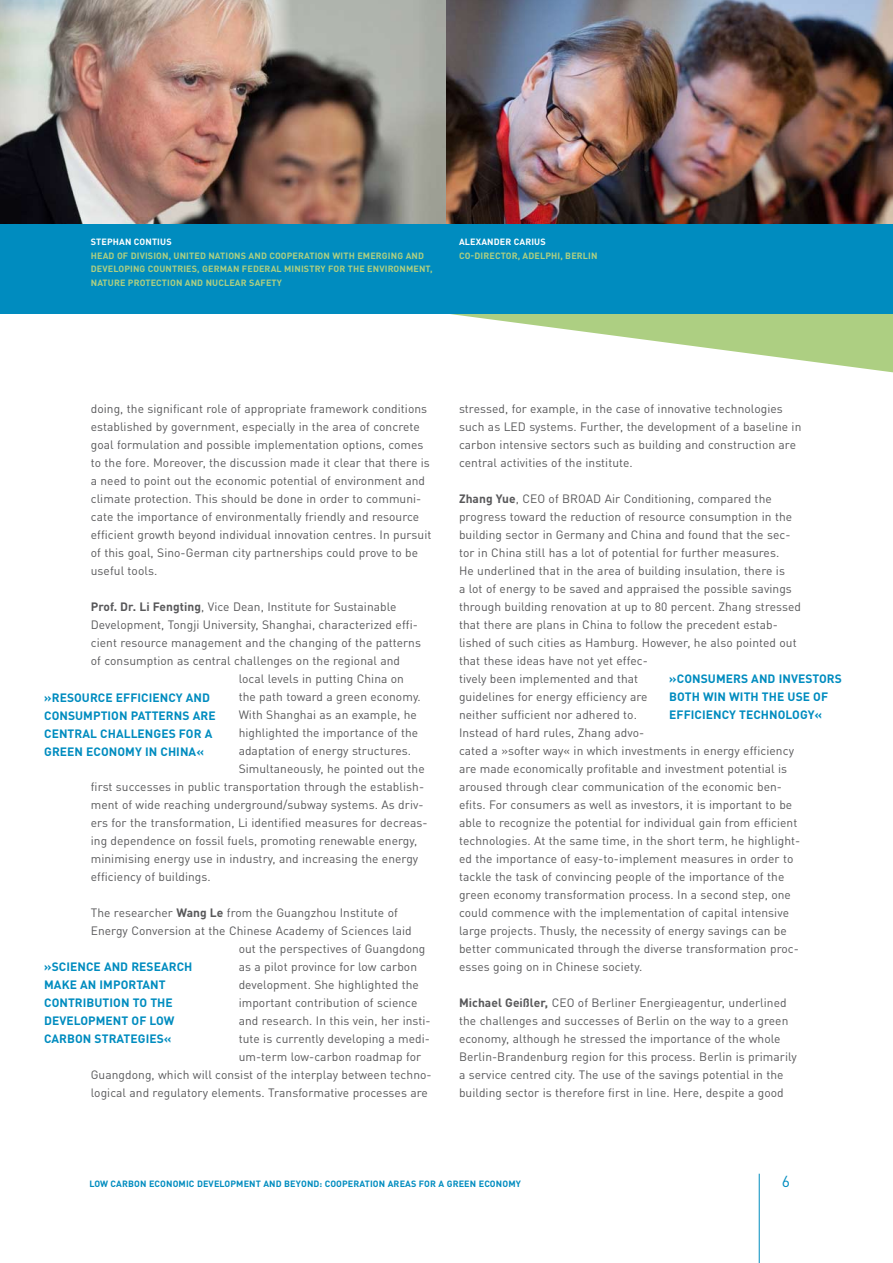
<style>
.page{position:relative;width:893px;height:1263px;background:#fff}
.page>*{position:absolute;margin:0;border:0;box-sizing:border-box;transform-origin:0 0}
.t1{font:15.75px "DIN";color:#008cbf}
.t2{font:12px/18px "DINOT";letter-spacing:.005em;color:#58585a}
.t3{font:700 12px/18px "DIN";letter-spacing:.005em;color:#008cbf}
.t4{font:700 9px/13.5px "DINOT";letter-spacing:.015em;color:#adcf82}
.t5{font:700 9px "DINOT";letter-spacing:.015em;color:#008cbf}
.t6{font:700 9px "DINOT";letter-spacing:.015em;color:#fff}
.s1{font-weight:700}
</style>
<div class="page">
<svg style="left:450px;top:314px;width:443px;height:58px"></svg>
<div style="left:0;top:0;width:893px;height:314px;background:#008cbf"></div>
<hr style="left:759px;top:1174px;width:1px;height:89px;background:#008cbf">
<img style="left:0;top:0;width:893px;height:223px">
<p class="t6" style="left:91px;top:236px;width:82px">STEPHAN CONTIUS</p>
<p class="t4" style="left:91px;top:248px;width:343px">H EAD OF DIVISION, UNITED NATIONS AND COOPERATION WITH EMERGING AND<br>DEVELOPING COUNTRIES, GERMAN FEDERAL M INISTRY FOR THE ENVIRONMENT,<br>NATURE PROTECTION AND N UCLEAR SAFETY</p>
<p class="t6" style="left:459px;top:236px;width:88px">ALEXANDER CARIUS</p>
<p class="t4" style="left:459px;top:248px;width:140px">CO-DIRECTOR, ADELPHI, BERLIN</p>
<p class="t2" style="left:91px;top:399px;width:342px">doing, the significant role of appropriate framework conditions established by government, especially in the area of concrete goal formulation and possible implementation options, comes to the fore. Moreover, the discussion made it clear that there is a need to point out the economic potential of environment and climate protection. This should be done in order to communi&shy;cate the importance of environmentally friendly and resource efficient growth beyond individual innovation centres. In pursuit of this goal, Sino-German city partnerships could prove to be useful tools.</p>
<p class="t2" style="left:91px;top:597px;width:307px"><span class="s1">PROF. DR. LI FENGTING</span>, Vice Dean, Institute for Sustainable</p>
<p class="t2" style="left:91px;top:615px;width:329px">Development, Tongji University, Shanghai, characterized effi-</p>
<p class="t2" style="left:91px;top:633px;width:332px">cient resource management and the changing of the patterns</p>
<p class="t2" style="left:91px;top:651px;width:311px">of consumption as central challenges on the regional and</p>
<p class="t2" style="left:239px;top:669px;width:167px">local levels in putting China on</p>
<p class="t2" style="left:239px;top:687px;width:184px">the path toward a green economy.</p>
<p class="t2" style="left:239px;top:705px;width:180px">With Shanghai as an example, he</p>
<p class="t2" style="left:239px;top:723px;width:181px">highlighted the importance of the</p>
<p class="t2" style="left:239px;top:741px;width:174px">adaptation of energy structures.</p>
<p class="t2" style="left:239px;top:759px;width:188px">Simultaneously, he pointed out the</p>
<p class="t2" style="left:91px;top:777px;width:335px">first successes in public transportation through the establish-</p>
<p class="t2" style="left:91px;top:795px;width:334px">ment of wide reaching underground/subway systems. As driv-</p>
<p class="t2" style="left:91px;top:813px;width:338px">ers for the transformation, Li identified measures for decreas-</p>
<p class="t2" style="left:91px;top:831px;width:328px">ing dependence on fossil fuels, promoting renewable energy,</p>
<p class="t2" style="left:91px;top:849px;width:329px">minimising energy use in industry, and increasing the energy</p>
<p class="t2" style="left:91px;top:867px;width:121px">efficiency of buildings.</p>
<p class="t2" style="left:91px;top:903px;width:309px">The researcher <span class="s1">WANG LE</span> from the Guangzhou Institute of</p>
<p class="t2" style="left:91px;top:921px;width:322px">Energy Conversion at the Chinese Academy of Sciences laid</p>
<p class="t2" style="left:239px;top:939px;width:188px">out the perspectives of Guangdong</p>
<p class="t2" style="left:239px;top:957px;width:180px">as a pilot province for low carbon</p>
<p class="t2" style="left:239px;top:975px;width:182px">development. She highlighted the</p>
<p class="t2" style="left:239px;top:993px;width:180px">important contribution of science</p>
<p class="t2" style="left:239px;top:1011px;width:194px">and research. In this vein, her insti-</p>
<p class="t2" style="left:239px;top:1029px;width:193px">tute is currently developing a medi-</p>
<p class="t2" style="left:239px;top:1047px;width:184px">um-term low-carbon roadmap for</p>
<p class="t2" style="left:91px;top:1065px;width:342px">Guangdong, which will consist of the interplay between techno-</p>
<p class="t2" style="left:91px;top:1083px;width:339px">logical and regulatory elements. Transformative processes are</p>
<p class="t3" style="left:44px;top:688px;width:173px">»RESOURCE EFFICIENCY AND<br>CONSUMPTION PATTERNS ARE<br>CENTRAL CHALLENGES FOR A<br>GREEN ECONOMY IN CHINA«</p>
<p class="t3" style="left:44px;top:957px;width:150px">»SCIENCE AND RESEARCH<br>MAKE AN IMPORTANT<br>CONTRIBUTION TO THE<br>DEVELOPMENT OF LOW<br>CARBON STRATEGIES«</p>
<p class="t2" style="left:459px;top:399px;width:344px">stressed, for example, in the case of innovative technologies such as LED systems. Further, the development of a baseline in carbon intensive sectors such as building and construction are central activities of the institute.</p>
<p class="t2" style="left:459px;top:489px;width:344px"><span class="s1">ZHANG YUE</span>, CEO of BROAD Air Conditioning, compared the progress toward the reduction of resource consumption in the building sector in Germany and China and found that the sec&shy;tor in China still has a lot of potential for further measures.<br>He underlined that in the area of building insulation, there is<br>a lot of energy to be saved and appraised the possible savings through building renovation at up to 80 percent. Zhang stressed that there are plans in China to follow the precedent estab&shy;lished of such cities as Hamburg. However, he also pointed out that these ideas have not yet effec-<br>tively been implemented and that<br>guidelines for energy efficiency are<br>neither sufficient nor adhered to.<br>Instead of hard rules, Zhang advo-<br>cated a »softer way« in which investments in energy efficiency are made economically profitable and investment potential is aroused through clear communication of the economic ben&shy;efits. For consumers as well as investors, it is important to be able to recognize the potential for individual gain from efficient technologies. At the same time, in the short term, he highlight&shy;ed the importance of easy-to-implement measures in order to tackle the task of convincing people of the importance of the green economy transformation process. In a second step, one could commence with the implementation of capital intensive large projects. Thusly, the necessity of energy savings can be better communicated through the diverse transformation proc&shy;esses going on in Chinese society.</p>
<p class="t2" style="left:459px;top:993px;width:339px"><span class="s1">MICHAEL GEIßLER,</span> CEO of Berliner Energieagentur, underlined the challenges and successes of Berlin on the way to a green economy, although he stressed the importance of the whole Berlin-Brandenburg region for this process. Berlin is primarily a service centred city. The use of the savings potential in the building sector is therefore first in line. Here, despite a good</p>
<p class="t3" style="left:669px;top:669px;width:174px">»CONSUMERS AND INVESTORS<br>BOTH WIN WITH THE USE OF<br>EFFICIENCY TECHNOLOGY«</p>
<p class="t5" style="left:89px;top:1177px;width:433px">LOW CARBON ECONOMIC DEVELOPMENT AND BEYOND: COOPERATION AREAS FOR A GREEN ECONOMY</p>
<h1 class="t1" style="left:782px;top:1171px;width:10px">6</h1>
</div>
